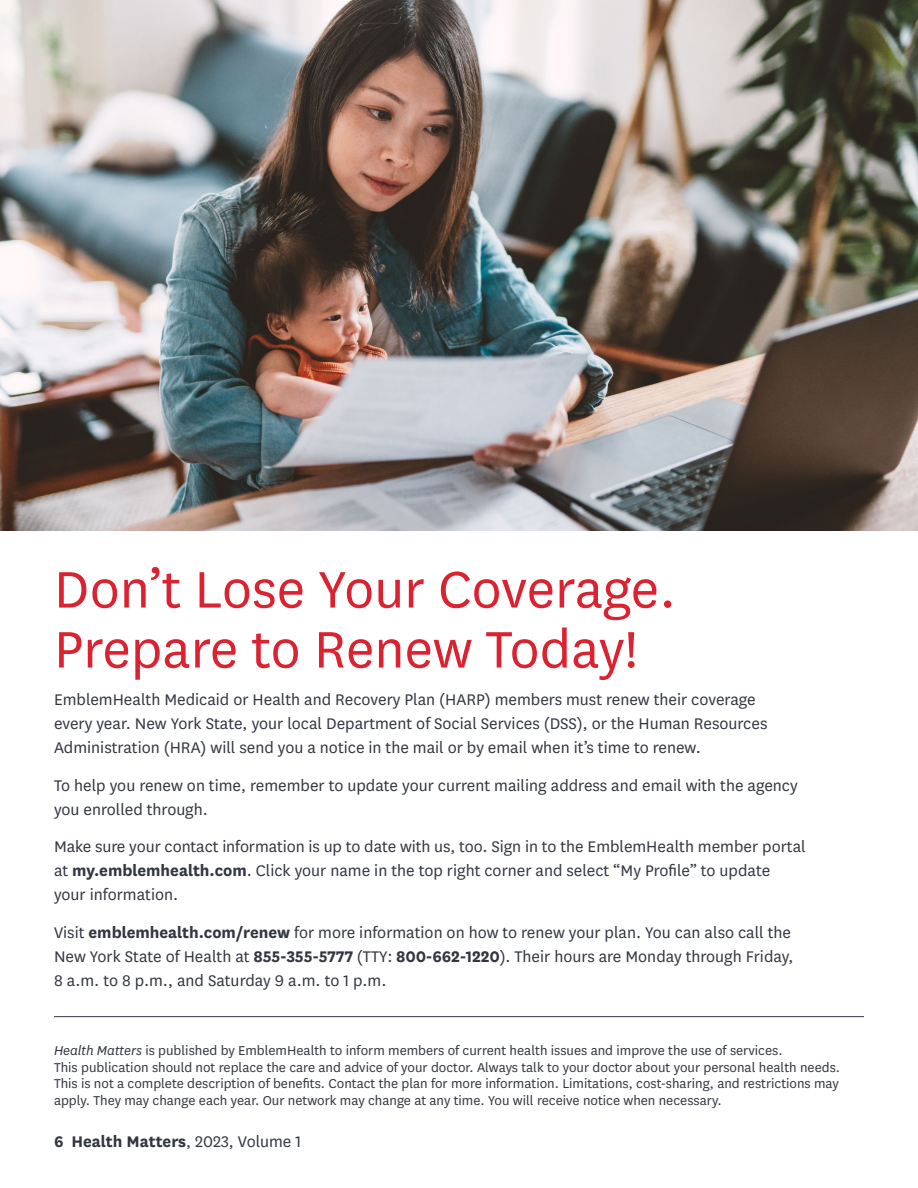
<style>
.page{position:relative;width:918px;height:1188px;background:#fff}
.page>*{position:absolute;margin:0;border:0;box-sizing:border-box;transform-origin:0 0}
.article_title_48pt{font:60px/60px "National";color:#db2230}
._12_16_body{font:18px/24px "National";color:#323640}
.t1{font:700 18px "National";color:#323640}
.t2{font:15px/16.5px "National";color:#323640}
.s1{font-weight:700}
.s2{font-style:italic}
.s3{font-weight:400}
</style>
<div class="page">
<img style="left:0;top:0;width:918px;height:530px">
<hr style="left:54px;top:1016px;width:810px;height:1px;background:#323640">
<p class="article_title_48pt" style="left:54px;top:557px;width:624px">Don’t Lose Your Coverage.<br>Prepare to Renew Today!</p>
<p class="_12_16_body" style="left:54px;top:687px;width:715px">EmblemHealth Medicaid or Health and Recovery Plan (HARP) members must renew their coverage every year. New York State, your local Department of Social Services (DSS), or the Human Resources<br>Administration (HRA) will send you a notice in the mail or by email when it’s time to renew.</p>
<p class="_12_16_body" style="left:54px;top:772px;width:745px">To help you renew on time, remember to update your current mailing address and email with the agency you enrolled through.</p>
<p class="_12_16_body" style="left:54px;top:834px;width:753px">Make sure your contact information is up to date with us, too. Sign in to the EmblemHealth member portal at <span class="s1">my.emblemhealth.com</span>. Click your name in the top right corner and select “My Profile” to update your information.</p>
<p class="_12_16_body" style="left:54px;top:919px;width:741px">Visit <span class="s1">emblemhealth.com/renew</span> for more information on how to renew your plan. You can also call the<br>New York State of Health at <span class="s1">855-355-5777</span> (TTY: <span class="s1">800-662-1220</span>). Their hours are Monday through Friday,<br>8 a.m. to 8 p.m., and Saturday 9 a.m. to 1 p.m.</p>
<p class="t2" style="left:54px;top:1042px;width:788px"><span class="s2">Health Matters</span> is published by EmblemHealth to inform members of current health issues and improve the use of services.<br>This publication should not replace the care and advice of your doctor. Always talk to your doctor about your personal health needs.<br>This is not a complete description of benefits. Contact the plan for more information. Limitations, cost-sharing, and restrictions may apply. They may change each year. Our network may change at any time. You will receive notice when necessary.</p>
<p class="t1" style="left:54px;top:1129px;width:249px">6 Health Matters<span class="s3">, 2023, Volume 1</span></p>
</div>
